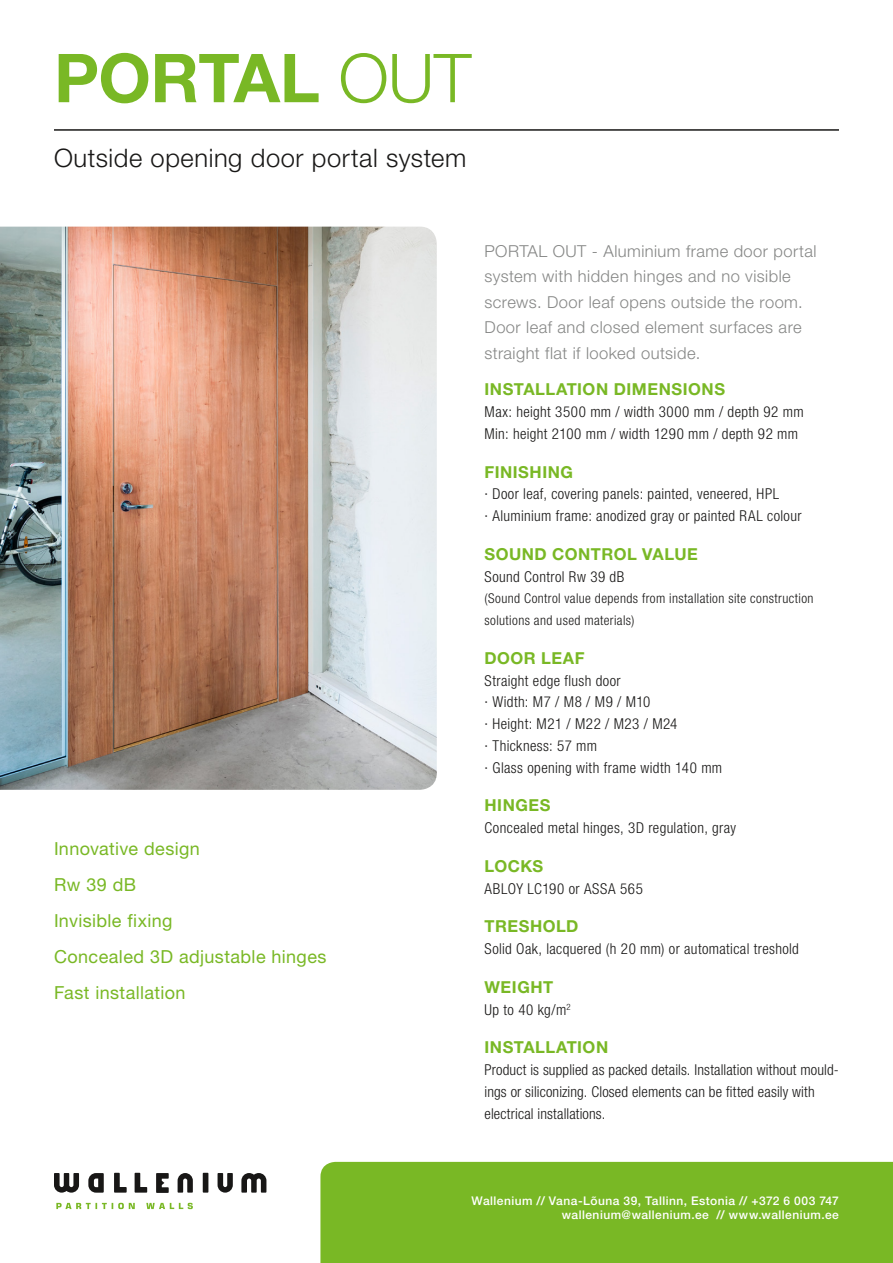
<style>
.page{position:relative;width:893px;height:1263px;background:#fff}
.page>*{position:absolute;margin:0;border:0;box-sizing:border-box;transform-origin:0 0}
.t1{font:700 67.5px "Helvetica Neue LT Std";letter-spacing:-.01em;color:#79b825}
.t2{font:300 25.5px "Helvetica Neue LT Std";letter-spacing:.02em;color:#181716}
.t3{font:18px/36px "Helvetica Neue LT Std";letter-spacing:.02em;color:#79b825}
.t4{font:300 16.5px/25.5px "Helvetica Neue LT Std";letter-spacing:.025em;color:#868786}
.t5{font:700 16.5px "Helvetica Neue LT Std";letter-spacing:.03em;color:#79b825}
.t6{font:300 condensed 15px/21.8px "Helvetica Neue LT Std";letter-spacing:.025em;color:#181716}
.t7{font:300 condensed 15px "Helvetica Neue LT Std";letter-spacing:.045em;color:#181716}
.t8{font:300 condensed 13.5px/21.8px "Helvetica Neue LT Std";letter-spacing:.03em;color:#181716}
.t9{font:500 12px/14.4px "Helvetica Neue LT Std";letter-spacing:.04em;color:#fff;text-align:right}
.s1{font-weight:300}
</style>
<div class="page">
<div style="left:320px;top:1162px;width:573px;height:101px;background:#79b825"></div>
<hr style="left:54px;top:129px;width:785px;height:2px;background:#181716">
<img style="left:0;top:227px;width:437px;height:563px">
<svg style="left:56px;top:1203px;width:137px;height:6px"></svg>
<svg style="left:54px;top:1173px;width:212px;height:20px"></svg>
<h1 class="t1" style="left:54px;top:36px;width:419px">PORTAL <span class="s1">OUT</span></h1>
<h2 class="t2" style="left:54px;top:143px;width:414px">Outside opening door portal system</h2>
<p class="t3" style="left:54px;top:830px;width:274px">Innovative design<br>Rw 39 dB<br>Invisible fixing<br>Concealed 3D adjustable hinges<br>Fast installation</p>
<p class="t4" style="left:484px;top:238px;width:334px">PORTAL OUT - Aluminium frame door portal system with hidden hinges and no visible screws. Door leaf opens outside the room.<br>Door leaf and closed element surfaces are straight flat if looked outside.</p>
<p class="t5" style="left:484px;top:379px;width:242px">INSTALLATION DIMENSIONS</p>
<p class="t6" style="left:484px;top:401px;width:321px">Max: height 3500 mm / width 3000 mm / depth 92 mm<br>Min: height 2100 mm / width 1290 mm / depth 92 mm</p>
<p class="t5" style="left:484px;top:461px;width:90px">FINISHING</p>
<p class="t6" style="left:484px;top:483px;width:319px">· Door leaf, covering panels: painted, veneered, HPL<br>· Aluminium frame: anodized gray or painted RAL colour</p>
<p class="t5" style="left:484px;top:544px;width:215px">SOUND CONTROL VALUE</p>
<p class="t6" style="left:484px;top:565px;width:141px">Sound Control Rw 39 dB</p>
<p class="t8" style="left:484px;top:587px;width:330px">(Sound Control value depends from installation site construction solutions and used materials)</p>
<p class="t5" style="left:484px;top:648px;width:102px">DOOR LEAF</p>
<p class="t6" style="left:484px;top:669px;width:239px">Straight edge flush door<br>· Width: M7 / M8 / M9 / M10<br>· Height: M21 / M22 / M23 / M24<br>· Thickness: 57 mm<br>· Glass opening with frame width 140 mm</p>
<p class="t5" style="left:484px;top:795px;width:67px">HINGES</p>
<p class="t6" style="left:484px;top:817px;width:253px">Concealed metal hinges, 3D regulation, gray</p>
<p class="t5" style="left:484px;top:856px;width:60px">LOCKS</p>
<p class="t7" style="left:484px;top:880px;width:160px">ABLOY LC190 or ASSA 565</p>
<p class="t5" style="left:484px;top:916px;width:95px">TRESHOLD</p>
<p class="t6" style="left:484px;top:938px;width:316px">Solid Oak, lacquered (h 20 mm) or automatical treshold</p>
<p class="t5" style="left:484px;top:977px;width:70px">WEIGHT</p>
<p class="t6" style="left:484px;top:998px;width:88px">Up to 40 kg/m<sup>2</sup></p>
<p class="t5" style="left:484px;top:1037px;width:125px">INSTALLATION</p>
<p class="t6" style="left:484px;top:1059px;width:356px">Product is supplied as packed details. Installation without mould&shy;ings or siliconizing. Closed elements can be fitted easily with electrical installations.</p>
<p class="t9" style="left:471px;top:1193px;width:369px">Wallenium // Vana-Lõuna 39, Tallinn, Estonia // +372 6 003 747 wallenium@wallenium.ee // www.wallenium.ee</p>
</div>
